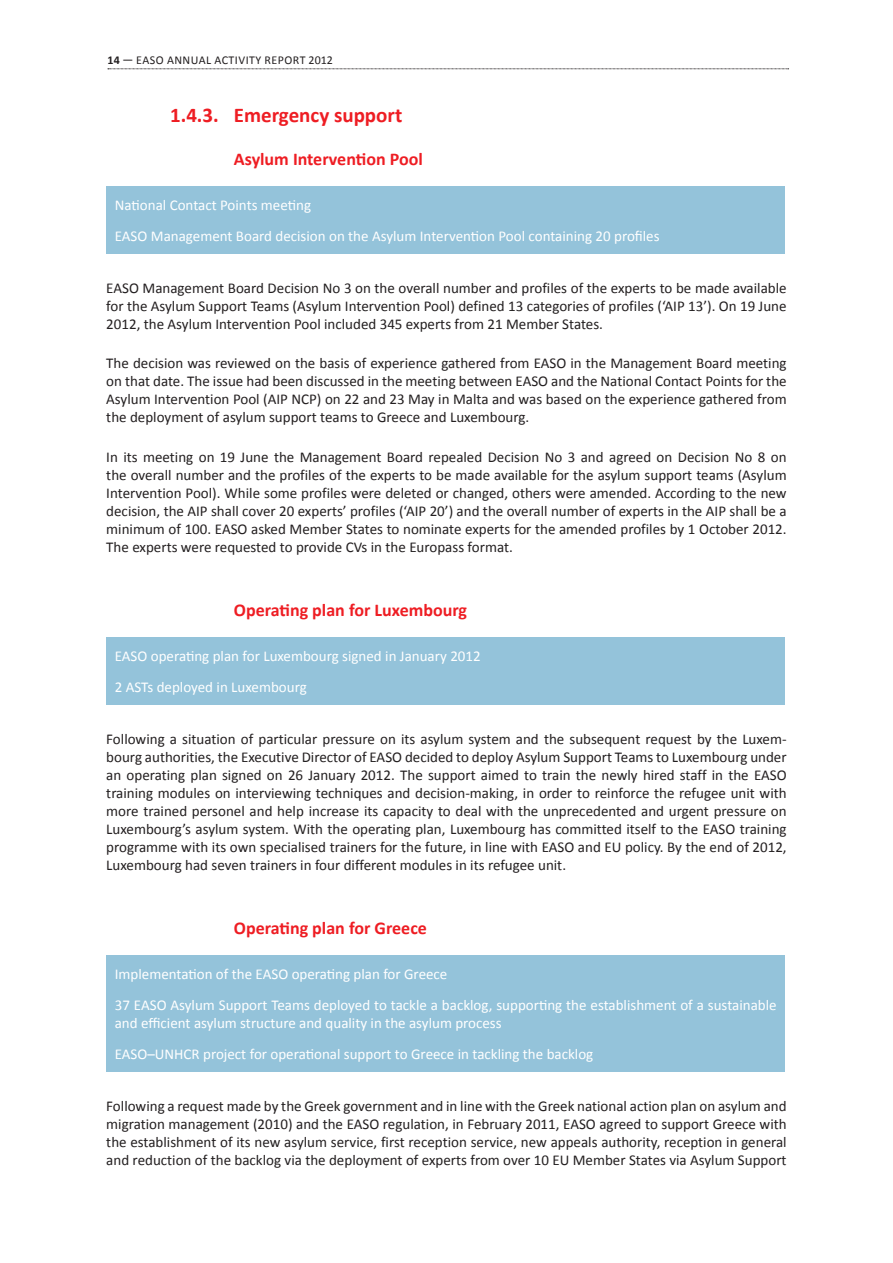
<style>
.page{position:relative;width:893px;height:1263px;background:#fff}
.page>*{position:absolute;margin:0;border:0;box-sizing:border-box;transform-origin:0 0}
.t1{font:700 21px "Calibri";color:#ee1d23}
.t2{font:700 18px "Calibri";color:#ee1d23}
.t3{font:15px/18px "Calibri";color:#231f20;text-align:justify}
.t4{font:15px/30.8px "Calibri";color:#fff}
.t5{font:12px "Calibri";letter-spacing:.04em;color:#231f20}
.s1{font-weight:700}
</style>
<div class="page">
<svg style="left:108px;top:69px;width:681px;height:1px"></svg>
<div style="left:106px;top:186px;width:679px;height:68px;background:#94c3da"></div>
<div style="left:106px;top:637px;width:679px;height:67px;background:#94c3da"></div>
<div style="left:106px;top:955px;width:679px;height:116px;background:#94c3da"></div>
<p class="t5" style="left:108px;top:53px;width:75px"><span class="s1">14</span> — EASO Annual</p>
<p class="t5" style="left:214px;top:53px;width:7px">acti</p>
<p class="t5" style="left:238px;top:53px;width:34px">vity report</p>
<p class="t5" style="left:309px;top:53px;width:26px">2012</p>
<h1 class="t1" style="left:170px;top:102px;width:234px">1.4.3. Emergency support</h1>
<p class="t2" style="left:234px;top:147px;width:190px">Asylum Intervention Pool</p>
<p class="t4" style="left:115px;top:190px;width:546px">National Contact Points meeting<br>EASO Management Board decision on the Asylum Intervention Pool containing 20 profiles</p>
<p class="t3" style="left:106px;top:279px;width:682px">EASO Management Board Decision No 3 on the overall number and profiles of the experts to be made available for the Asylum Support Teams (Asylum Intervention Pool) defined 13 categories of profiles (‘AIP 13’). On 19 June 2012, the Asylum Intervention Pool included 345 experts from 21 Member States.</p>
<p class="t3" style="left:106px;top:354px;width:682px">The decision was reviewed on the basis of experience gathered from EASO in the Management Board meeting on that date. The issue had been discussed in the meeting between EASO and the National Contact Points for the Asylum Intervention Pool (AIP NCP) on 22 and 23 May in Malta and was based on the experience gathered from the deployment of asylum support teams to Greece and Luxembourg.</p>
<p class="t3" style="left:106px;top:448px;width:682px">In its meeting on 19 June the Management Board repealed Decision No 3 and agreed on Decision No 8 on the overall number and the profiles of the experts to be made available for the asylum support teams (Asylum Intervention Pool). While some profiles were deleted or changed, others were amended. According to the new decision, the AIP shall cover 20 experts’ profiles (‘AIP 20’) and the overall number of experts in the AIP shall be a minimum of 100. EASO asked Member States to nominate experts for the amended profiles by 1 October 2012.<br>The experts were requested to provide CVs in the Europass format.</p>
<p class="t2" style="left:234px;top:598px;width:235px">Operating plan for Luxembourg</p>
<p class="t4" style="left:115px;top:641px;width:367px">EASO operating plan for Luxembourg signed in January 2012<br>2 ASTs deployed in Luxembourg</p>
<p class="t3" style="left:106px;top:730px;width:682px">Following a situation of particular pressure on its asylum system and the subsequent request by the Luxem&shy;bourg authorities, the Executive Director of EASO decided to deploy Asylum Support Teams to Luxembourg under an operating plan signed on 26 January 2012. The support aimed to train the newly hired staff in the EASO training modules on interviewing techniques and decision-making, in order to reinforce the refugee unit with more trained personel and help increase its capacity to deal with the unprecedented and urgent pressure on Luxembourg’s asylum system. With the operating plan, Luxembourg has committed itself to the EASO training programme with its own specialised trainers for the future, in line with EASO and EU policy. By the end of 2012, Luxembourg had seven trainers in four different modules in its refugee unit.</p>
<p class="t2" style="left:234px;top:916px;width:195px">Operating plan for Greece</p>
<p class="t4" style="left:115px;top:959px;width:663px">Implementation of the EASO operating plan for Greece<br>37 EASO Asylum Support Teams deployed to tackle a backlog, supporting the establishment of a sustainable</p>
<p class="t4" style="left:115px;top:1007px;width:480px">and efficient asylum structure and quality in the asylum process<br>EASO–UNHCR project for operational support to Greece in tackling the backlog</p>
<p class="t3" style="left:106px;top:1097px;width:682px">Following a request made by the Greek government and in line with the Greek national action plan on asylum and migration management (2010) and the EASO regulation, in February 2011, EASO agreed to support Greece with the establishment of its new asylum service, first reception service, new appeals authority, reception in general and reduction of the backlog via the deployment of experts from over 10 EU Member States via Asylum Support</p>
</div>
